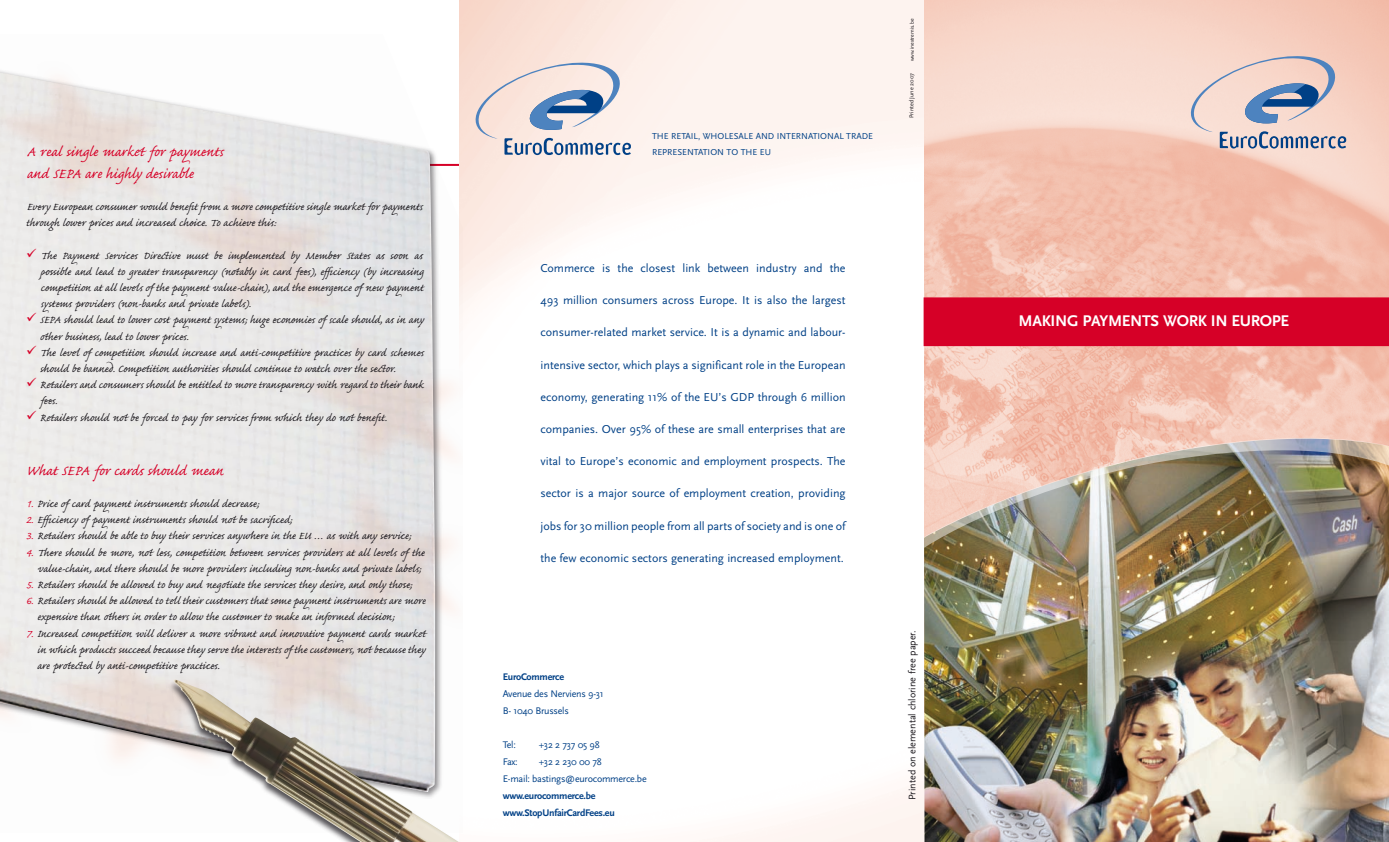
<style>
.page{position:relative;width:1389px;height:842px;background:#fff}
.page>*{position:absolute;margin:0;border:0;box-sizing:border-box;transform-origin:0 0}
.t1{font:18px/21.6px "Caflisch Script Pro";color:#d60027}
.t2{font:700 16.2px "Scala Sans";letter-spacing:-.02em;color:#fff}
.t3{font:13.5px/16.2px "Caflisch Script Pro";color:#1a171c}
.t4{font:12px "Scala Sans";color:#004086}
.t5{font:10px/17px "Scala Sans";letter-spacing:-.025em;color:#004086}
.t6{font:700 10px/17px "Scala Sans";letter-spacing:-.025em;color:#004086}
.t7{font:10px "Scala Sans";color:#1a171c}
.t8{font:9px "Scala Sans";color:#004086}
.t9{font:6px "Scala Sans";color:#1a171c}
.t10{font:5.5px "Scala Sans";color:#1a171c}
.s1{color:#d60027}
</style>
<div class="page">
<img style="left:924px;top:0;width:465px;height:437px">
<div style="left:924px;top:298px;width:465px;height:48px;background:#d60027"></div>
<img style="left:924px;top:548px;width:465px;height:294px">
<img style="left:924px;top:437px;width:465px;height:111px">
<svg style="left:1183px;top:51px;width:163px;height:98px;background:#d2c3c4"></svg>
<svg style="left:467px;top:58px;width:164px;height:97px;background:#d4cfd4"></svg>
<img style="left:0;top:34px;width:463px;height:725px">
<img style="left:173px;top:679px;width:325px;height:163px">
<svg style="left:27px;top:248px;width:9px;height:9px"></svg>
<svg style="left:27px;top:313px;width:9px;height:9px"></svg>
<svg style="left:27px;top:345px;width:9px;height:9px"></svg>
<svg style="left:27px;top:378px;width:9px;height:8px"></svg>
<svg style="left:27px;top:410px;width:9px;height:9px"></svg>
<h1 class="t1" style="left:27px;top:143px;width:199px">A real single market for payments and SEPA are highly desirable</h1>
<p class="t3" style="left:26px;top:200px;width:399px">Every European consumer would benefit from a more competitive single market for payments through lower prices and increased choice. To achieve this:</p>
<p class="t3" style="left:40px;top:249px;width:386px">The Payment Services Directive must be implemented by Member States as soon as possible and lead to greater transparency (notably in card fees), efficiency (by increasing competition at all levels of the payment value-chain), and the emergence of new payment systems providers (non-banks and private labels).<br>SEPA should lead to lower cost payment systems; huge economies of scale should, as in any other business, lead to lower prices.<br>The level of competition should increase and anti-competitive practices by card schemes should be banned. Competition authorities should continue to watch over the sector.<br>Retailers and consumers should be entitled to more transparency with regard to their bank fees.<br>Retailers should not be forced to pay for services from which they do not benefit.</p>
<h1 class="t1" style="left:26px;top:461px;width:44px">What sepa</h1>
<h1 class="t1" style="left:93px;top:461px;width:132px">for cards should mean</h1>
<p class="t3" style="left:26px;top:497px;width:234px"><span class="s1">1.</span> Price of card payment instruments should decrease;</p>
<p class="t3" style="left:26px;top:513px;width:267px"><span class="s1">2.</span> Efficiency of payment instruments should not be sacrificed;</p>
<p class="t3" style="left:26px;top:529px;width:386px"><span class="s1">3.</span> Retailers should be able to buy their services anywhere in the EU … as with any service;</p>
<p class="t3" style="left:26px;top:546px;width:401px;text-align:center"><span class="s1">4.</span> There should be more, not less, competition between services providers at all levels of the value-chain, and there should be more providers including non-banks and private labels;</p>
<p class="t3" style="left:26px;top:578px;width:387px"><span class="s1">5.</span> Retailers should be allowed to buy and negotiate the services they desire, and only those;</p>
<p class="t3" style="left:37px;top:594px;width:391px;text-indent:-11px"><span class="s1">6.</span> Retailers should be allowed to tell their customers that some payment instruments are more expensive than others in order to allow the customer to make an informed decision;</p>
<p class="t3" style="left:37px;top:627px;width:392px;text-indent:-11px"><span class="s1">7.</span> Increased competition will deliver a more vibrant and innovative payment cards market in which products succeed because they serve the interests of the customers, not because they are protected by anti-competitive practices.</p>
<p class="t8" style="left:652px;top:131px;width:134px">the retail, wholesale an d inte</p>
<p class="t8" style="left:796px;top:131px;width:12px">rnat</p>
<p class="t8" style="left:818px;top:131px;width:55px">ional trade</p>
<p class="t8" style="left:652px;top:147px;width:120px">REPRESENTATION TO TH E EU</p>
<p class="t10" style="left:909px;top:61px;width:44px;rotate:-90deg">www.inextremis.be</p>
<p class="t9" style="left:908px;top:118px;width:47px;rotate:-90deg">Printed June 2007</p>
<p class="t4" style="left:541px;top:261px;width:307px">Commerce is the closest link between industry and the</p>
<p class="t4" style="left:541px;top:294px;width:307px">493 million consumers across Europe. It is also the largest</p>
<p class="t4" style="left:541px;top:326px;width:307px">consumer-related market service. It is a dynamic and labour-</p>
<p class="t4" style="left:541px;top:358px;width:307px">intensive sector, which plays a significant role in the European</p>
<p class="t4" style="left:541px;top:390px;width:307px">economy, generating 11% of the EU’s GD P through 6 million</p>
<p class="t4" style="left:541px;top:422px;width:307px">companies. Over 95% of these are small enterprises that are</p>
<p class="t4" style="left:541px;top:455px;width:307px">vital to Europe’s economic and employment prospects. The</p>
<p class="t4" style="left:541px;top:487px;width:307px">sector is a major source of employment creation, providing</p>
<p class="t4" style="left:541px;top:519px;width:307px">jobs for 30 million people from all parts of society and is one of</p>
<p class="t4" style="left:541px;top:551px;width:305px">the few economic sectors generating increased employment.</p>
<p class="t6" style="left:503px;top:668px;width:63px">EuroCommerce</p>
<p class="t5" style="left:503px;top:685px;width:103px">Avenue des Nerviens 9-31<br>B- 1040 Brussels</p>
<p class="t5" style="left:503px;top:736px;width:15px">Tel:</p>
<p class="t5" style="left:539px;top:736px;width:63px">+32 2 737 05 98</p>
<p class="t5" style="left:503px;top:753px;width:17px">Fax:</p>
<p class="t5" style="left:503px;top:753px;width:145px;text-indent:36px">+32 2 230 00 78<br>E-mail: bastings@eurocommerce.be</p>
<p class="t6" style="left:503px;top:787px;width:114px">www.eurocommerce.be www.StopUnfairCardFees.eu</p>
<p class="t7" style="left:907px;top:800px;width:171px;rotate:-90deg">Printed on elemental chlorine free paper.</p>
<p class="t2" style="left:1019px;top:312px;width:272px">MAKING PAYMENTS WORK IN EUROPE</p>
</div>
